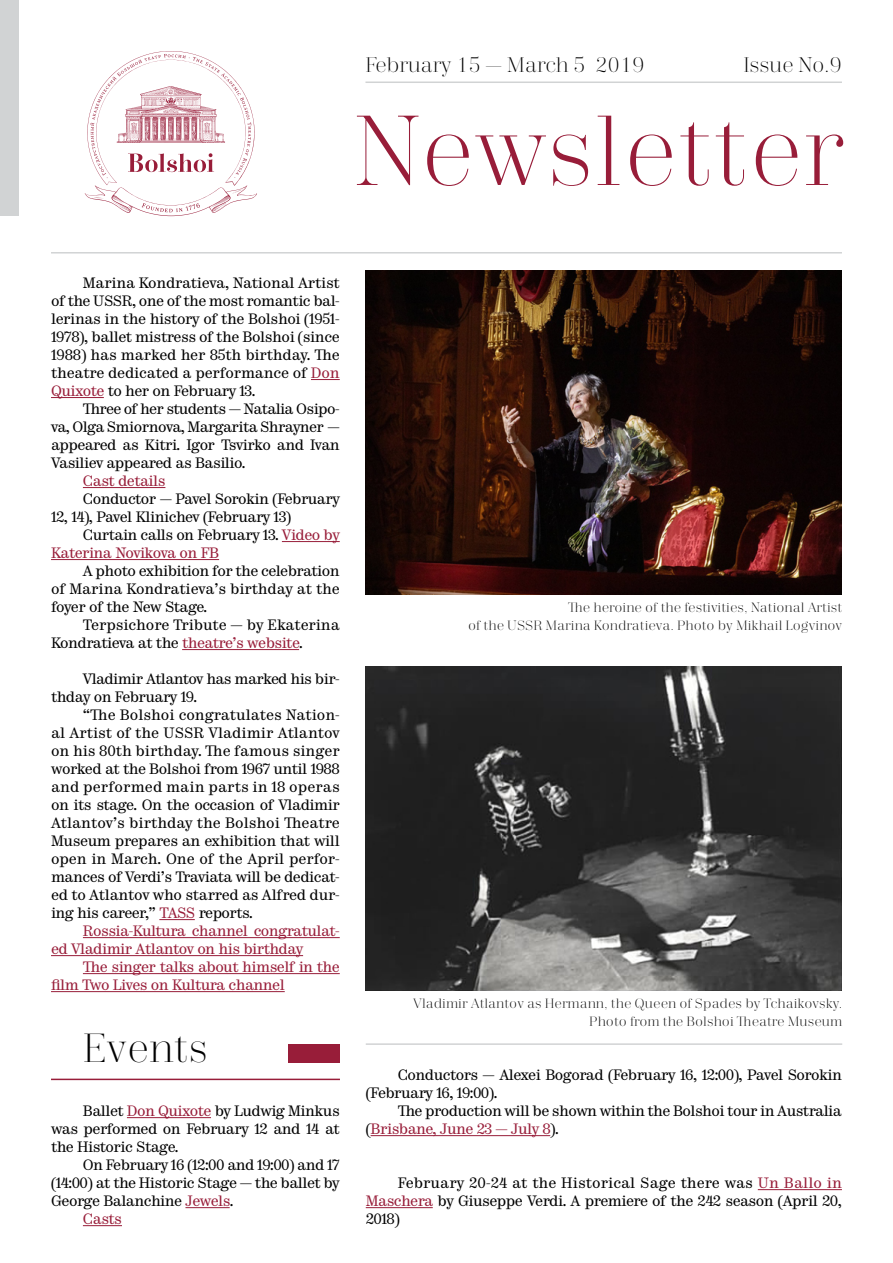
<style>
.page{position:relative;width:893px;height:1263px;background:#fff}
.page>*{position:absolute;margin:0;border:0;box-sizing:border-box;transform-origin:0 0}
.t1{font:300 99px "Trivia Serif";color:#981d39}
.t2{font:300 40.5px "Trivia Serif";color:#000}
.t3{font:300 21px "Trivia Serif";letter-spacing:-.01em;color:#000}
.t4{font:15px/18px "Trivia Serif 10 Demo";letter-spacing:-.035em;color:#000;text-align:justify}
.t5{font:15px/18px "Trivia Serif 10 Demo";letter-spacing:-.035em;color:#981d39}
.t6{font:300 13.5px "Trivia Serif";color:#000}
.s1{color:#981d39}
.s2{color:#000}
</style>
<div class="page">
<div style="left:0;top:0;width:18px;height:216px;background:#d1d3d4"></div>
<hr style="left:51px;top:252px;width:791px;height:2px;background:#d1d3d4">
<hr style="left:365px;top:81px;width:477px;height:2px;background:#d1d3d4">
<svg style="left:85px;top:51px;width:172px;height:165px"></svg>
<svg style="left:311px;top:379px;width:29px;height:1px"></svg>
<hr style="left:51px;top:397px;width:53px;height:1px;background:#981d39">
<hr style="left:83px;top:487px;width:82px;height:1px;background:#981d39">
<hr style="left:282px;top:541px;width:58px;height:1px;background:#981d39">
<hr style="left:51px;top:559px;width:168px;height:1px;background:#981d39">
<hr style="left:182px;top:649px;width:117px;height:1px;background:#981d39">
<hr style="left:159px;top:919px;width:36px;height:1px;background:#981d39">
<hr style="left:83px;top:937px;width:257px;height:1px;background:#981d39">
<hr style="left:51px;top:955px;width:252px;height:1px;background:#981d39">
<hr style="left:83px;top:973px;width:257px;height:1px;background:#981d39">
<hr style="left:51px;top:991px;width:234px;height:1px;background:#981d39">
<hr style="left:366px;top:1043px;width:476px;height:2px;background:#d1d3d4">
<img style="left:365px;top:270px;width:477px;height:324px">
<img style="left:365px;top:666px;width:477px;height:324px">
<hr style="left:127px;top:1117px;width:84px;height:1px;background:#981d39">
<hr style="left:185px;top:1207px;width:45px;height:1px;background:#981d39">
<hr style="left:83px;top:1225px;width:39px;height:1px;background:#981d39">
<hr style="left:51px;top:1079px;width:289px;height:1px;background:#981d39">
<div style="left:289px;top:1044px;width:51px;height:18px;background:#981d39"></div>
<hr style="left:371px;top:1135px;width:179px;height:1px;background:#981d39">
<hr style="left:758px;top:1189px;width:84px;height:1px;background:#981d39">
<hr style="left:366px;top:1207px;width:67px;height:1px;background:#981d39">
<p class="t3" style="left:365px;top:54px;width:281px">February 15 — March 5 2019</p>
<p class="t3" style="left:743px;top:54px;width:100px">Issue No.9</p>
<p class="t1" style="left:353px;top:99px;width:493px">Newsletter</p>
<p class="t4" style="left:51px;top:275px;width:290px;text-indent:32px">Marina Kondratieva, National Artist of the USSR, one of the most romantic bal&shy;lerinas in the history of the Bolshoi (1951- 1978), ballet mistress of the Bolshoi (since 1988) has marked her 85th birthday. The theatre dedicated a performance of <span class="s1">Don Quixote</span> to her on February 13.</p>
<p class="t4" style="left:51px;top:401px;width:290px;text-indent:32px">Three of her students — Natalia Osipo&shy;va, Olga Smiornova, Margarita Shrayner — appeared as Kitri. Igor Tsvirko and Ivan Vasiliev appeared as Basilio.</p>
<p class="t5" style="left:83px;top:473px;width:84px">Cast details</p>
<p class="t4" style="left:51px;top:491px;width:290px;text-indent:32px">Conductor — Pavel Sorokin (February<br>12, 14), Pavel Klinichev (February 13)</p>
<p class="t5" style="left:51px;top:527px;width:290px;text-indent:32px"><span class="s2">Curtain calls on February 13.</span> Video by<br>Katerina Novikova on FB</p>
<p class="t4" style="left:51px;top:563px;width:290px;text-indent:32px">A photo exhibition for the celebration of Marina Kondratieva’s birthday at the foyer of the New Stage.</p>
<p class="t4" style="left:51px;top:617px;width:290px;text-indent:32px">Terpsichore Tribute — by Ekaterina<br>Kondratieva at the <span class="s1">theatre’s website</span>.</p>
<p class="t4" style="left:51px;top:671px;width:288px;text-indent:32px">Vladimir Atlantov has marked his bir-- thday on February 19.</p>
<p class="t4" style="left:51px;top:707px;width:290px;text-indent:32px">“The Bolshoi congratulates Nation&shy;al Artist of the USSR Vladimir Atlantov on his 80th birthday. The famous singer worked at the Bolshoi from 1967 until 1988 and performed main parts in 18 operas on its stage. On the occasion of Vladimir Atlantov’s birthday the Bolshoi Theatre Museum prepares an exhibition that will open in March. One of the April perfor&shy;mances of Verdi’s Traviata will be dedicat&shy;ed to Atlantov who starred as Alfred dur&shy;ing his career,” <span class="s1">TASS</span> reports.</p>
<p class="t5" style="left:51px;top:923px;width:290px;text-indent:32px">Rossia-Kultura channel congratulat&shy;ed Vladimir Atlantov on his birthday</p>
<p class="t5" style="left:51px;top:959px;width:290px;text-indent:32px">The singer talks about himself in the film Two Lives on Kultura channel</p>
<p class="t2" style="left:83px;top:1027px;width:127px">Events</p>
<p class="t4" style="left:51px;top:1103px;width:290px;text-indent:32px">Ballet <span class="s1">Don Quixote</span> by Ludwig Minkus was performed on February 12 and 14 at the Historic Stage.</p>
<p class="t4" style="left:51px;top:1157px;width:290px;text-indent:32px">On February 16 (12:00 and 19:00) and 17 (14:00) at the Historic Stage — the ballet by George Balanchine <span class="s1">Jewels</span>.</p>
<p class="t5" style="left:83px;top:1211px;width:41px">Casts</p>
<p class="t6" style="left:568px;top:600px;width:276px">The heroine of the festivities, National Artist</p>
<p class="t6" style="left:468px;top:618px;width:375px">of the USSR Marina Kondratieva. Photo by Mikhail Logvinov</p>
<p class="t6" style="left:413px;top:996px;width:431px">Vladimir Atlantov as Hermann, the Queen of Spades by Tchaikovsky.</p>
<p class="t6" style="left:589px;top:1014px;width:254px">Photo from the Bolshoi Theatre Museum</p>
<p class="t4" style="left:366px;top:1067px;width:478px;text-indent:32px">Conductors — Alexei Bogorad (February 16, 12:00), Pavel Sorokin (February 16, 19:00).</p>
<p class="t4" style="left:366px;top:1103px;width:478px;text-indent:32px">The production will be shown within the Bolshoi tour in Australia (<span class="s1">Brisbane, June 23 — July 8</span>).</p>
<p class="t4" style="left:366px;top:1175px;width:478px;text-indent:32px">February 20-24 at the Historical Sage there was <span class="s1">Un Ballo in Maschera</span> by Giuseppe Verdi. A premiere of the 242 season (April 20, 2018)</p>
</div>
